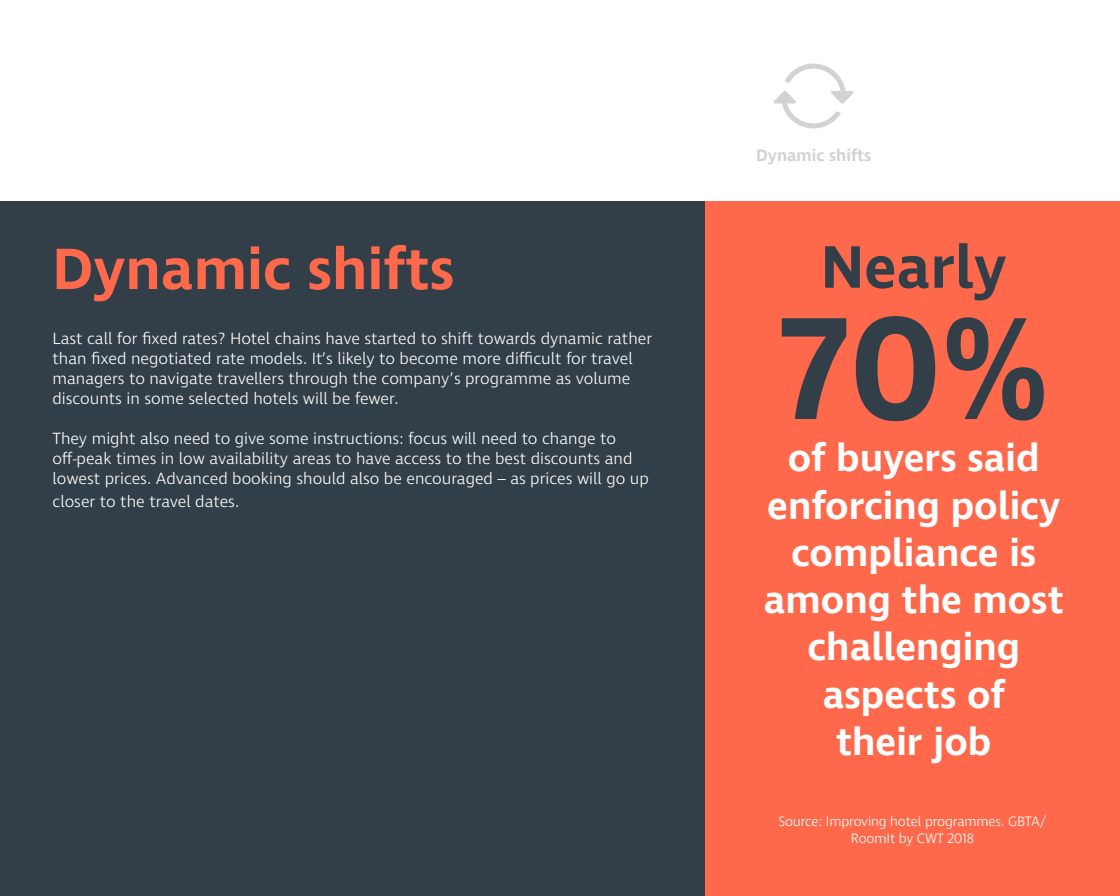
<style>
.page{position:relative;width:1120px;height:896px;background:#fff}
.page>*{position:absolute;margin:0;border:0;box-sizing:border-box;transform-origin:0 0}
.t1{font:600 148.75px "Ingra";color:#333f48}
.t2{font:600 61.25px "Ingra";color:#333f48}
.t3{font:600 59.5px "Ingra";color:#ff694b}
.t4{font:600 39.38px/47.2px "Ingra";color:#fff;text-align:center}
.t5{font:600 17.06px "Ingra";color:#d2d2d2}
.t6{font:300 16.62px/19.9px "Ingra";color:#fff}
.t7{font:300 14px/16.8px "Ingra";letter-spacing:-.01em;color:#fff;text-align:center}
</style>
<div class="page">
<div style="left:0;top:201px;width:719px;height:695px;background:#333f48"></div>
<div style="left:705px;top:201px;width:415px;height:695px;background:#ff694b"></div>
<svg style="left:773px;top:64px;width:81px;height:64px"></svg>
<h3 class="t3" style="left:52px;top:232px;width:403px">Dynamic shifts</h3>
<p class="t6" style="left:52px;top:330px;width:601px">Last call for fixed rates? Hotel chains have started to shift towards dynamic rather than fixed negotiated rate models. It’s likely to become more difficult for travel managers to navigate travellers through the company’s programme as volume discounts in some selected hotels will be fewer.</p>
<p class="t6" style="left:52px;top:429px;width:598px">They might also need to give some instructions: focus will need to change to off-peak times in low availability areas to have access to the best discounts and lowest prices. Advanced booking should also be encouraged – as prices will go up</p>
<p class="t6" style="left:52px;top:492px;width:188px">closer to the travel dates.</p>
<p class="t5" style="left:756px;top:144px;width:117px">Dynamic shifts</p>
<h2 class="t2" style="left:821px;top:229px;width:188px">Nearly</h2>
<h1 class="t1" style="left:778px;top:276px;width:272px">70%</h1>
<h3 class="t4" style="left:764px;top:437px;width:301px">of buyers said enforcing policy compliance is among the most challenging aspects of<br>their job</h3>
<p class="t7" style="left:778px;top:813px;width:269px">Source: Improving hotel programmes. GBTA/<br>RoomIt by CWT 2018</p>
</div>
